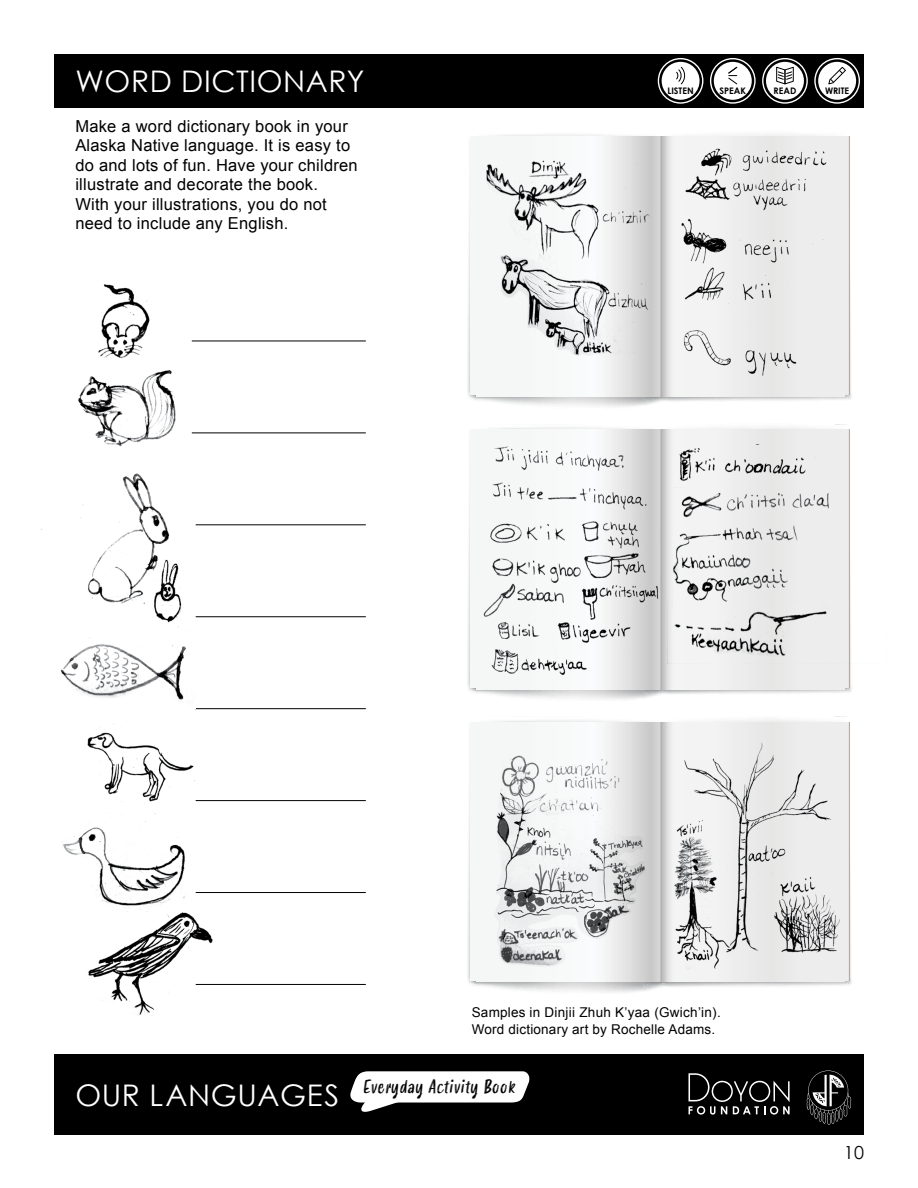
<style>
.page{position:relative;width:918px;height:1188px;background:#fff}
.page>*{position:absolute;margin:0;border:0;box-sizing:border-box;transform-origin:0 0}
.t1{font:29.85px "Century Gothic";letter-spacing:.02em;color:#fff}
.t2{font:italic 18px "Smoothy";letter-spacing:.02em;color:#000}
.t3{font:18px "Century Gothic";color:#000}
.t4{font:16.5px/19.5px "Arial";letter-spacing:.015em;color:#000}
.t5{font:13.5px/16.5px "Arial";letter-spacing:.015em;color:#000}
.t6{font:700 9px "Century Gothic";color:#000}
.s1{font-family:"Century Gothic";font-style:normal;font-size:29.85px;color:#fff}
</style>
<div class="page">
<img style="left:98px;top:285px;width:52px;height:73px">
<img style="left:63px;top:813px;width:123px;height:95px">
<img style="left:87px;top:709px;width:117px;height:95px">
<img style="left:88px;top:911px;width:128px;height:104px">
<img style="left:40px;top:473px;width:142px;height:155px">
<div style="left:54px;top:54px;width:810px;height:54px;background:#000"></div>
<img style="left:78px;top:370px;width:98px;height:76px">
<svg style="left:497px;top:134px;width:355px;height:268px"></svg>
<svg style="left:497px;top:137px;width:346px;height:259px"></svg>
<img style="left:467px;top:145px;width:193px;height:262px">
<img style="left:678px;top:145px;width:152px;height:243px">
<svg style="left:467px;top:716px;width:385px;height:276px"></svg>
<svg style="left:478px;top:722px;width:365px;height:260px"></svg>
<img style="left:488px;top:717px;width:162px;height:264px">
<img style="left:662px;top:717px;width:184px;height:256px">
<svg style="left:467px;top:424px;width:385px;height:275px"></svg>
<svg style="left:478px;top:429px;width:365px;height:260px"></svg>
<img style="left:483px;top:437px;width:179px;height:239px">
<img style="left:672px;top:487px;width:165px;height:111px">
<hr style="left:192px;top:341px;width:174px;height:1px;background:#000">
<hr style="left:192px;top:433px;width:174px;height:1px;background:#000">
<hr style="left:196px;top:525px;width:170px;height:1px;background:#000">
<hr style="left:196px;top:616px;width:170px;height:1px;background:#000">
<hr style="left:195px;top:708px;width:171px;height:1px;background:#000">
<hr style="left:196px;top:800px;width:170px;height:1px;background:#000">
<hr style="left:196px;top:892px;width:170px;height:1px;background:#000">
<hr style="left:196px;top:984px;width:170px;height:1px;background:#000">
<img style="left:60px;top:638px;width:136px;height:71px">
<img style="left:662px;top:445px;width:190px;height:37px">
<img style="left:667px;top:598px;width:185px;height:65px">
<div style="left:714px;top:62px;width:38px;height:38px;background:#fff;border-radius:50%"></div>
<svg style="left:728px;top:66px;width:10px;height:19px"></svg>
<div style="left:710px;top:58px;width:46px;height:46px;border:1px solid #fff;border-radius:50%"></div>
<div style="left:662px;top:62px;width:38px;height:38px;background:#fff;border-radius:50%"></div>
<svg style="left:676px;top:66px;width:10px;height:19px"></svg>
<div style="left:658px;top:58px;width:45px;height:46px;border:1px solid #fff;border-radius:50%"></div>
<div style="left:766px;top:62px;width:38px;height:38px;background:#fff;border-radius:50%"></div>
<svg style="left:776px;top:66px;width:18px;height:19px"></svg>
<div style="left:762px;top:58px;width:46px;height:46px;border:1px solid #fff;border-radius:50%"></div>
<div style="left:818px;top:62px;width:38px;height:38px;background:#fff;border-radius:50%"></div>
<svg style="left:828px;top:66px;width:18px;height:19px"></svg>
<div style="left:814px;top:58px;width:46px;height:46px;border:1px solid #fff;border-radius:50%"></div>
<div style="left:54px;top:1054px;width:810px;height:81px;background:#000"></div>
<svg style="left:689px;top:1073px;width:101px;height:42px"></svg>
<svg style="left:807px;top:1071px;width:44px;height:54px"></svg>
<svg style="left:350px;top:1071px;width:180px;height:41px"></svg>
<h1 class="t1" style="left:75px;top:63px;width:290px">WORD DICTIONARY</h1>
<p class="t4" style="left:75px;top:117px;width:284px">Make a word dictionary book in your Alaska Native language. It is easy to do and lots of fun. Have your children illustrate and decorate the book.<br>With your illustrations, you do not need to include any English.</p>
<p class="t6" style="left:667px;top:85px;width:28px">LISTEN</p>
<p class="t6" style="left:719px;top:85px;width:28px">SPEAK</p>
<p class="t6" style="left:774px;top:85px;width:24px">READ</p>
<p class="t6" style="left:825px;top:85px;width:26px">WRITE</p>
<p class="t5" style="left:472px;top:1004px;width:251px">Samples in Dinjii Zhuh K’yaa (Gwich’in).<br>Word dictionary art by Rochelle Adams.</p>
<p class="t2" style="left:75px;top:1074px;width:441px"><span class="s1">OUR LANGUAGES</span> Everyday Activity Book</p>
<p class="t3" style="left:844px;top:1142px;width:22px">10</p>
</div>
